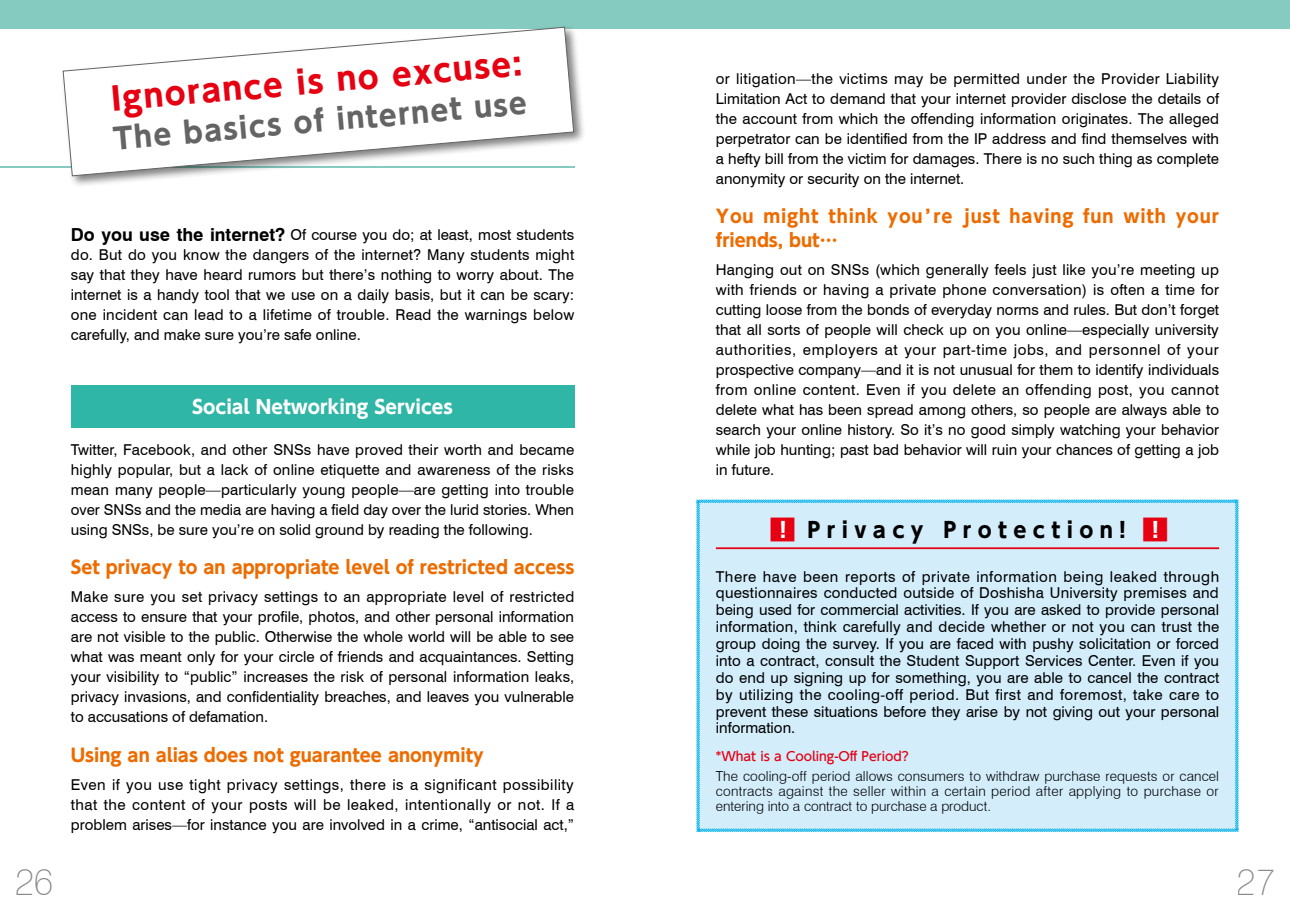
<style>
.page{position:relative;width:1290px;height:911px;background:#fff}
.page>*{position:absolute;margin:0;border:0;box-sizing:border-box;transform-origin:0 0}
.t1{font:100 37.5px "Swiss 721 BT";color:#898989}
.t2{font:700 31.62px "UD Shin Go Pro";color:#e60012}
.t3{font:700 28.75px "UD Shin Go Pro";color:#656464}
.t4{font:700 21.25px "UD Shin Go Pro";letter-spacing:.3em;color:#000}
.t5{font:700 18.75px "UD Shin Go Pro";color:#fff}
.t6{font:700 17.88px "UD Shin Go Pro";color:#ed6c00}
.t7{font:700 17.88px/23.8px "UD Shin Go Pro";letter-spacing:.05em;color:#ed6c00}
.t8{font:15px/20px "Swiss 721 BT";color:#000;text-align:justify}
.t9{font:300 13.75px/15px "Swiss 721 BT";color:#000;text-align:justify}
.t10{font:500 12.5px "UD Shin Go Pro";color:#e60012}
.s1{font-weight:700;font-size:18px}
.s2{font-size:27.62px;color:#e60012}
.s3{color:#fff}
</style>
<div class="page">
<div style="left:0;top:0;width:1290px;height:28px;background:#85cbbf"></div>
<hr style="left:0;top:167px;width:574px;height:1px;background:#85cbbf">
<div style="left:61px;top:25px;width:525px;height:163px;background:#000;opacity:.5"></div>
<svg style="left:63px;top:27px;width:511px;height:149px"></svg>
<div style="left:71px;top:385px;width:503px;height:43px;background:#2fb6a6"></div>
<div style="left:696px;top:499px;width:543px;height:333px;background:#d3edfb"></div>
<hr style="left:716px;top:547px;width:503px;height:2px;background:#e60012">
<h2 class="t2" style="left:109px;top:73px;width:414px;rotate:-5deg">Ignorance is no excuse:</h2>
<h3 class="t3" style="left:111px;top:116px;width:416px;rotate:-5deg">The basics of internet use</h3>
<p class="t8" style="left:71px;top:224px;width:505px"><span class="s1">Do you use the internet?</span> Of course you do; at least, most students do. But do you know the dangers of the internet? Many students might say that they have heard rumors but there’s nothing to worry about. The internet is a handy tool that we use on a daily basis, but it can be scary: one incident can lead to a lifetime of trouble. Read the warnings below carefully, and make sure you’re safe online.</p>
<p class="t5" style="left:192px;top:391px;width:262px">Social Networking Services</p>
<p class="t8" style="left:71px;top:439px;width:505px">Twitter, Facebook, and other SNSs have proved their worth and became highly popular, but a lack of online etiquette and awareness of the risks mean many people—particularly young people—are getting into trouble over SNSs and the media are having a field day over the lurid stories. When using SNSs, be sure you’re on solid ground by reading the following.</p>
<p class="t6" style="left:71px;top:553px;width:505px">Set privacy to an appropriate level of restricted access</p>
<p class="t8" style="left:71px;top:587px;width:505px">Make sure you set privacy settings to an appropriate level of restricted access to ensure that your profile, photos, and other personal information are not visible to the public. Otherwise the whole world will be able to see what was meant only for your circle of friends and acquaintances. Setting your visibility to “public” increases the risk of personal information leaks, privacy invasions, and confidentiality breaches, and leaves you vulnerable to accusations of defamation.</p>
<p class="t6" style="left:71px;top:740px;width:414px">Using an alias does not guarantee anonymity</p>
<p class="t8" style="left:71px;top:774px;width:505px">Even if you use tight privacy settings, there is a significant possibility that the content of your posts will be leaked, intentionally or not. If a problem arises—for instance you are involved in a crime, “antisocial act,”</p>
<p class="t8" style="left:716px;top:68px;width:505px">or litigation—the victims may be permitted under the Provider Liability Limitation Act to demand that your internet provider disclose the details of the account from which the offending information originates. The alleged perpetrator can be identified from the IP address and find themselves with a hefty bill from the victim for damages. There is no such thing as complete anonymity or security on the internet.</p>
<p class="t7" style="left:716px;top:204px;width:505px">You might think you’re just having fun with your friends, but…</p>
<p class="t8" style="left:716px;top:259px;width:505px">Hanging out on SNSs (which generally feels just like you’re meeting up with friends or having a private phone conversation) is often a time for cutting loose from the bonds of everyday norms and rules. But don’t forget that all sorts of people will check up on you online—especially university authorities, employers at your part-time jobs, and personnel of your prospective company—and it is not unusual for them to identify individuals from online content. Even if you delete an offending post, you cannot delete what has been spread among others, so people are always able to search your online history. So it’s no good simply watching your behavior while job hunting; past bad behavior will ruin your chances of getting a job in future.</p>
<h3 class="t4" style="left:769px;top:512px;width:402px"><span class="s2">■</span><span class="s3">！</span> Privacy Protection! <span class="s2">■</span><span class="s3">！</span></h3>
<p class="t8" style="left:716px;top:567px;width:505px;line-height:16.9px">There have been reports of private information being leaked through questionnaires conducted outside of Doshisha University premises and being used for commercial activities. If you are asked to provide personal information, think carefully and decide whether or not you can trust the group doing the survey. If you are faced with pushy solicitation or forced into a contract, consult the Student Support Services Center. Even if you do end up signing up for something, you are able to cancel the contract by utilizing the cooling-off period. But first and foremost, take care to prevent these situations before they arise by not giving out your personal information.</p>
<p class="t10" style="left:716px;top:746px;width:194px">*What is a Cooling-Off Period?</p>
<p class="t9" style="left:716px;top:768px;width:505px">The cooling-off period allows consumers to withdraw purchase requests or cancel contracts against the seller within a certain period after applying to purchase or entering into a contract to purchase a product.</p>
<h1 class="t1" style="left:14px;top:859px;width:41px">26</h1>
<h1 class="t1" style="left:1237px;top:859px;width:41px">27</h1>
</div>
